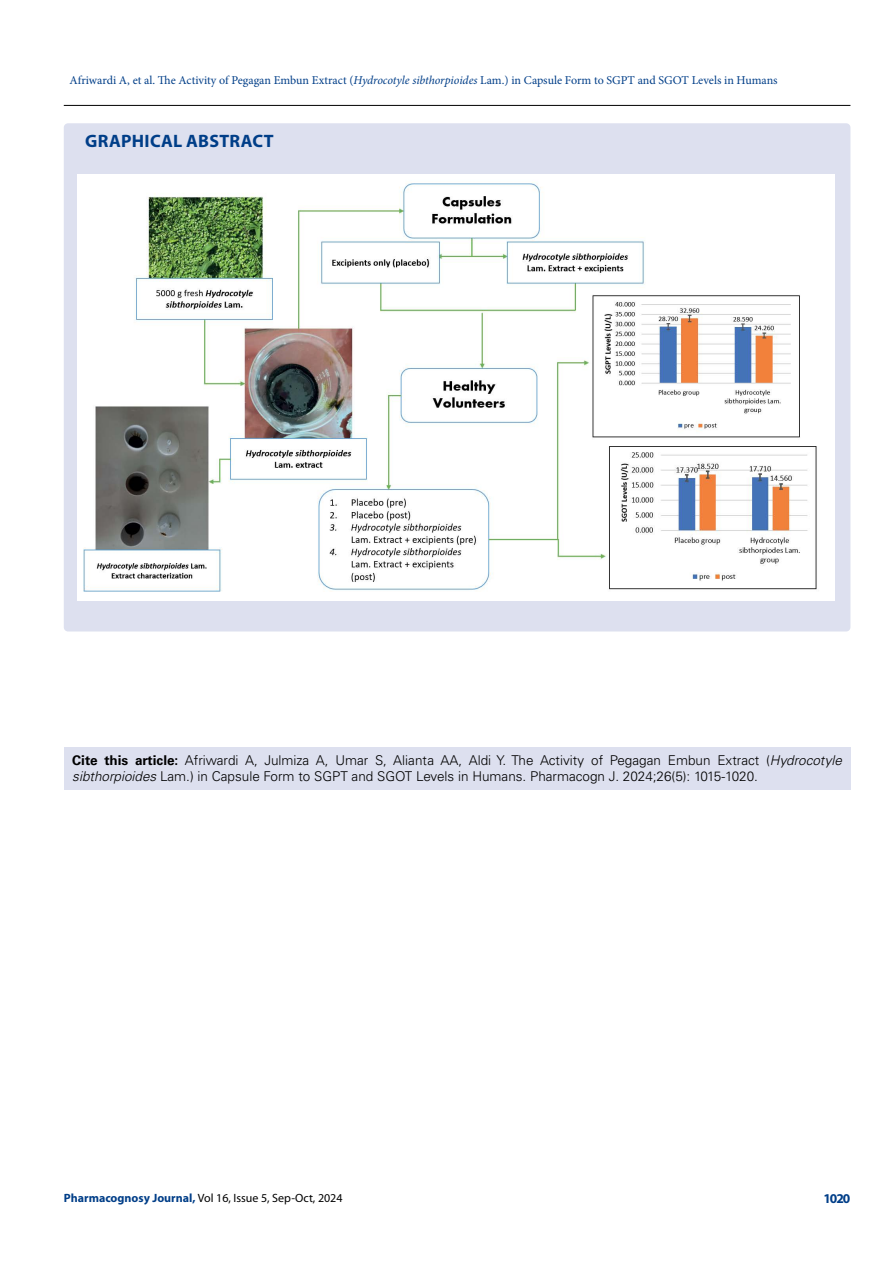
<style>
.page{position:relative;width:893px;height:1263px;background:#fff}
.page>*{position:absolute;margin:0;border:0;box-sizing:border-box;transform-origin:0 0}
.t1{font:700 18px "Myriad Pro";letter-spacing:.015em;color:#003e88}
.t2{font:300 13.5px/16.2px "Univers LT Std";color:#000}
.t3{font:700 13.5px "Myriad Pro";color:#003e88}
.t4{font:12px "Minion Pro";color:#003e88}
.t5{font:12px "Myriad Pro";color:#000}
.s1{font-style:italic}
.s2{font-weight:700}
.s3{font-weight:700;color:#003e88}
</style>
<div class="page">
<hr style="left:64px;top:105px;width:786px;height:1px;background:#000">
<div style="left:64px;top:123px;width:786px;height:508px;background:#dde0ef;border-radius:4px"></div>
<img style="left:78px;top:174px;width:757px;height:426px">
<div style="left:64px;top:747px;width:786px;height:43px;background:#dde0ef"></div>
<p class="t4" style="left:69px;top:72px;width:710px">Afriwardi A, et al. The Activity of Pegagan Embun Extract (<span class="s1">Hydrocotyle sibthorpioides</span> Lam.) in Capsule Form to SGPT and SGOT Levels in Humans</p>
<h1 class="t1" style="left:85px;top:129px;width:190px">GRAPHICAL ABSTRACT</h1>
<p class="t2" style="left:72px;top:752px;width:771px"><span class="s2">Cite this article:</span> Afriwardi A, Julmiza A, Umar S, Alianta AA, Aldi Y. The Activity of Pegagan Embun Extract (<span class="s1">Hydrocotyle sibthorpioides</span> Lam.) in Capsule Form to SGPT and SGOT Levels in Humans. Pharmacogn J. 2024;26(5): 1015-1020.</p>
<p class="t5" style="left:64px;top:1190px;width:280px"><span class="s3">Pharmacognosy Journal,</span> Vol 16, Issue 5, Sep-Oct, 2024</p>
<p class="t3" style="left:823px;top:1189px;width:29px">1020</p>
</div>
